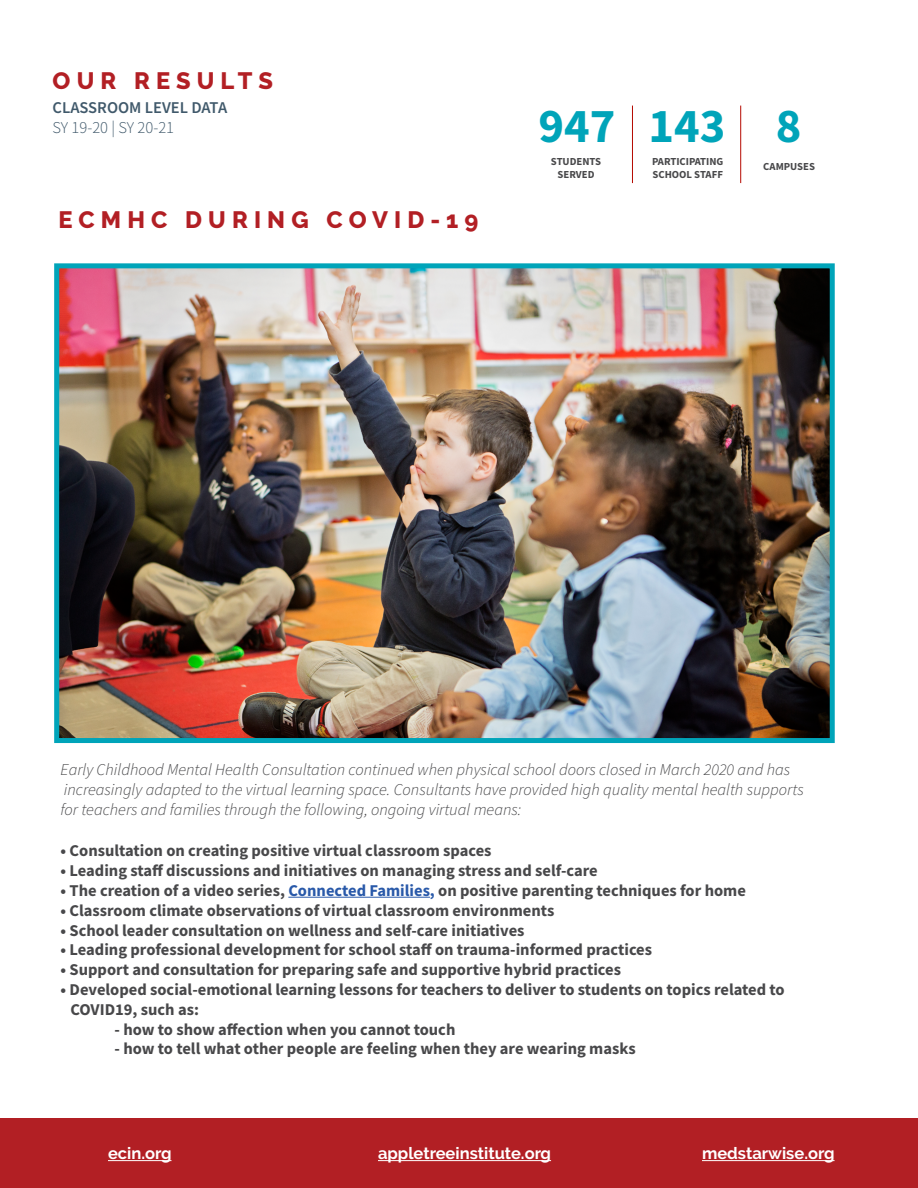
<style>
.page{position:relative;width:918px;height:1188px;background:#fff}
.page>*{position:absolute;margin:0;border:0;box-sizing:border-box;transform-origin:0 0}
.t1{font:700 48.6px "Source Sans Pro";color:#00a4b9}
.t2{font:800 23.7px "Raleway";letter-spacing:.26em;color:#b21f24}
.t3{font:700 16.5px/19.8px "Source Sans Pro";color:#48484a}
.t4{font:italic 300 16.5px/19.8px "Source Sans Pro";color:#48484a}
.t5{font:700 16.5px "Raleway";color:#fff}
.t6{font:600 16.5px "Source Sans Pro";color:#40596b}
.t7{font:300 16.5px "Source Sans Pro";color:#40596b}
.t8{font:700 10.8px/12.9px "Source Sans Pro";color:#48484a;text-align:center}
.s1{color:#2959a9}
</style>
<div class="page">
<img style="left:60px;top:269px;width:769px;height:468px">
<div style="left:54px;top:263px;width:781px;height:480px;border:5px solid #00a4b9"></div>
<hr style="left:288px;top:897px;width:142px;height:1px;background:#2959a9">
<div style="left:0;top:1119px;width:918px;height:69px;background:#b21f24"></div>
<hr style="left:108px;top:1160px;width:63px;height:1px;background:#fff">
<hr style="left:378px;top:1160px;width:173px;height:1px;background:#fff">
<hr style="left:702px;top:1160px;width:133px;height:1px;background:#fff">
<hr style="left:632px;top:106px;width:1px;height:77px;background:#b50a00">
<hr style="left:740px;top:106px;width:1px;height:77px;background:#b50a00">
<h2 class="t2" style="left:53px;top:67px;width:222px">OUR RESULTS</h2>
<p class="t6" style="left:53px;top:97px;width:176px">CLASSROOM LEVEL DATA</p>
<p class="t7" style="left:53px;top:117px;width:123px">SY 19-20 | SY 20-21</p>
<h2 class="t2" style="left:59px;top:206px;width:421px">ECMHC DURING COVID-19</h2>
<h1 class="t1" style="left:539px;top:93px;width:264px">947 143 8</h1>
<p class="t8" style="left:551px;top:155px;width:52px">STUDENTS<br>SERVED</p>
<p class="t8" style="left:652px;top:155px;width:73px;text-align:left">PARTICIPATING<br>SCHOOL STAFF</p>
<p class="t8" style="left:763px;top:160px;width:53px">CAMPUSES</p>
<p class="t4" style="left:61px;top:760px;width:745px">Early Childhood Mental Health Consultation continued when physical school doors closed in March 2020 and has increasingly adapted to the virtual learning space. Consultants have provided high quality mental health supports for teachers and families through the following, ongoing virtual means:</p>
<p class="t3" style="left:61px;top:841px;width:432px">• Consultation on creating positive virtual classroom spaces</p>
<p class="t3" style="left:61px;top:861px;width:539px">• Leading staff discussions and initiatives on managing stress and self-care</p>
<p class="t3" style="left:61px;top:880px;width:687px">• The creation of a video series, <span class="s1">Connected Families,</span> on positive parenting techniques for home</p>
<p class="t3" style="left:61px;top:900px;width:495px">• Classroom climate observations of virtual classroom environments</p>
<p class="t3" style="left:61px;top:920px;width:465px">• School leader consultation on wellness and self-care initiatives</p>
<p class="t3" style="left:61px;top:940px;width:593px">• Leading professional development for school staff on trauma-informed practices</p>
<p class="t3" style="left:61px;top:960px;width:562px">• Support and consultation for preparing safe and supportive hybrid practices</p>
<p class="t3" style="left:70px;top:979px;width:716px;text-indent:-10px">• Developed social-emotional learning lessons for teachers to deliver to students on topics related to<br>COVID19, such as:</p>
<p class="t3" style="left:115px;top:1019px;width:342px">- how to show affection when you cannot touch</p>
<p class="t3" style="left:115px;top:1039px;width:523px">- how to tell what other people are feeling when they are wearing masks</p>
<p class="t5" style="left:108px;top:1144px;width:65px">ecin.org</p>
<p class="t5" style="left:378px;top:1144px;width:175px">appletreeinstitute.org</p>
<p class="t5" style="left:702px;top:1144px;width:134px">medstarwise.org</p>
</div>
